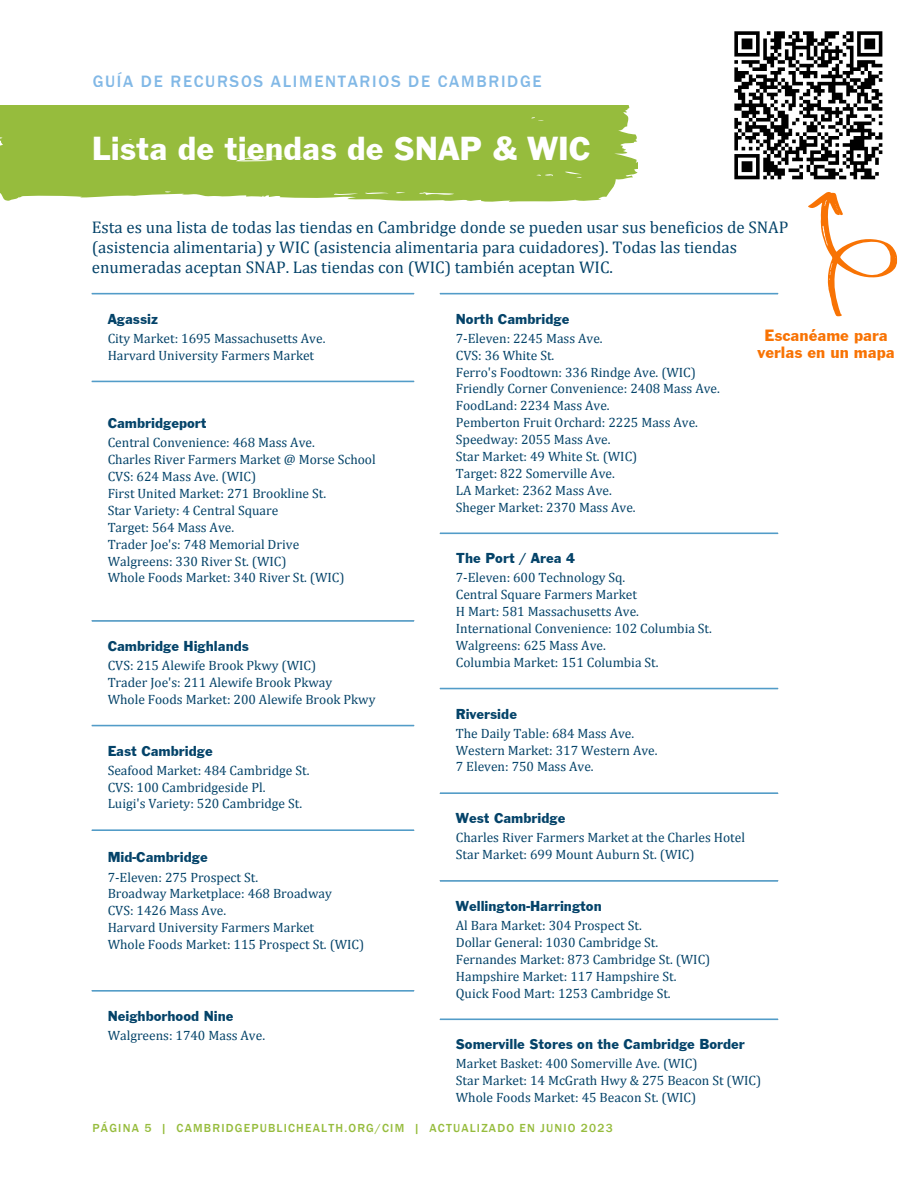
<style>
.page{position:relative;width:918px;height:1188px;background:#fff}
.page>*{position:absolute;margin:0;border:0;box-sizing:border-box;transform-origin:0 0}
.t1{font:34.65px "Franklin Gothic";color:#fff}
.t2{font:16.95px/20.2px "Cambria";color:#044369}
.t3{font:500 16.95px "Franklin Gothic";letter-spacing:.1em;color:#0070cd}
.t4{font:16.95px/16.2px "Franklin Gothic";color:#f87304;text-align:center}
.t5{font:15px "Franklin Gothic";color:#044369}
.t6{font:13.5px "Cambria";color:#044369}
.t7{font:500 12px "Franklin Gothic";letter-spacing:.1em;color:#96bc3d}
</style>
<div class="page">
<svg style="left:0;top:105px;width:638px;height:97px;background:#9cc049"></svg>
<svg style="left:92px;top:294px;width:322px;height:433px"></svg>
<hr style="left:92px;top:293px;width:322px;height:1px;background:#529cc8">
<hr style="left:92px;top:381px;width:322px;height:1px;background:#529cc8">
<hr style="left:92px;top:620px;width:322px;height:2px;background:#529cc8">
<hr style="left:92px;top:725px;width:322px;height:1px;background:#529cc8">
<hr style="left:92px;top:829px;width:322px;height:2px;background:#529cc8">
<hr style="left:92px;top:990px;width:322px;height:2px;background:#529cc8">
<svg style="left:440px;top:294px;width:338px;height:727px"></svg>
<hr style="left:440px;top:293px;width:338px;height:1px;background:#529cc8">
<hr style="left:440px;top:533px;width:338px;height:1px;background:#529cc8">
<hr style="left:440px;top:688px;width:338px;height:1px;background:#529cc8">
<hr style="left:440px;top:792px;width:338px;height:2px;background:#529cc8">
<hr style="left:440px;top:880px;width:338px;height:2px;background:#529cc8">
<hr style="left:440px;top:1019px;width:338px;height:1px;background:#529cc8">
<svg style="left:808px;top:192px;width:90px;height:125px"></svg>
<svg style="left:734px;top:31px;width:149px;height:149px"></svg>
<p class="t3" style="left:93px;top:71px;width:451px">GUÍA DE RECURSOS ALIMENTARIOS DE CAMBRIDGE</p>
<p class="t1" style="left:92px;top:136px;width:500px">Lista de tiendas de SNAP &amp; WIC</p>
<p class="t2" style="left:92px;top:216px;width:698px">Esta es una lista de todas las tiendas en Cambridge donde se pueden usar sus beneficios de SNAP (asistencia alimentaria) y WIC (asistencia alimentaria para cuidadores). Todas las tiendas enumeradas aceptan SNAP. Las tiendas con (WIC) también aceptan WIC.</p>
<p class="t5" style="left:108px;top:314px;width:52px">Agassiz</p>
<p class="t6" style="left:108px;top:330px;width:219px">City Market: 1695 Massachusetts Ave.</p>
<p class="t6" style="left:108px;top:347px;width:208px">Harvard University Farmers Market</p>
<p class="t5" style="left:456px;top:314px;width:115px">North Cambridge</p>
<p class="t6" style="left:456px;top:330px;width:148px">7-Eleven: 2245 Mass Ave.</p>
<p class="t6" style="left:456px;top:347px;width:100px">CVS: 36 White St.</p>
<p class="t6" style="left:456px;top:364px;width:242px">Ferro's Foodtown: 336 Rindge Ave. (WIC)</p>
<p class="t6" style="left:456px;top:381px;width:266px">Friendly Corner Convenience: 2408 Mass Ave.</p>
<p class="t6" style="left:456px;top:397px;width:155px">FoodLand: 2234 Mass Ave.</p>
<p class="t6" style="left:456px;top:414px;width:244px">Pemberton Fruit Orchard: 2225 Mass Ave.</p>
<p class="t6" style="left:456px;top:431px;width:156px">Speedway: 2055 Mass Ave.</p>
<p class="t6" style="left:456px;top:448px;width:183px">Star Market: 49 White St. (WIC)</p>
<p class="t6" style="left:456px;top:465px;width:161px">Target: 822 Somerville Ave.</p>
<p class="t6" style="left:456px;top:482px;width:158px">LA Market: 2362 Mass Ave.</p>
<p class="t6" style="left:456px;top:499px;width:181px">Sheger Market: 2370 Mass Ave.</p>
<p class="t5" style="left:456px;top:553px;width:121px">The Port / Area 4</p>
<p class="t6" style="left:456px;top:570px;width:171px">7-Eleven: 600 Technology Sq.</p>
<p class="t6" style="left:456px;top:586px;width:183px">Central Square Farmers Market</p>
<p class="t6" style="left:456px;top:603px;width:185px">H Mart: 581 Massachusetts Ave.</p>
<p class="t6" style="left:456px;top:620px;width:258px">International Convenience: 102 Columbia St.</p>
<p class="t6" style="left:456px;top:637px;width:151px">Walgreens: 625 Mass Ave.</p>
<p class="t6" style="left:456px;top:654px;width:204px">Columbia Market: 151 Columbia St.</p>
<p class="t4" style="left:758px;top:329px;width:139px">Escanéame para verlas en un mapa</p>
<p class="t5" style="left:108px;top:418px;width:100px">Cambridgeport</p>
<p class="t6" style="left:108px;top:435px;width:209px">Central Convenience: 468 Mass Ave.</p>
<p class="t6" style="left:108px;top:451px;width:270px">Charles River Farmers Market @ Morse School</p>
<p class="t6" style="left:108px;top:468px;width:150px">CVS: 624 Mass Ave. (WIC)</p>
<p class="t6" style="left:108px;top:485px;width:220px">First United Market: 271 Brookline St.</p>
<p class="t6" style="left:108px;top:502px;width:172px">Star Variety: 4 Central Square</p>
<p class="t6" style="left:108px;top:519px;width:128px">Target: 564 Mass Ave.</p>
<p class="t6" style="left:108px;top:536px;width:193px">Trader Joe's: 748 Memorial Drive</p>
<p class="t6" style="left:108px;top:553px;width:180px">Walgreens: 330 River St. (WIC)</p>
<p class="t6" style="left:108px;top:570px;width:238px">Whole Foods Market: 340 River St. (WIC)</p>
<p class="t5" style="left:108px;top:641px;width:143px">Cambridge Highlands</p>
<p class="t6" style="left:108px;top:657px;width:210px">CVS: 215 Alewife Brook Pkwy (WIC)</p>
<p class="t6" style="left:108px;top:674px;width:226px">Trader Joe's: 211 Alewife Brook Pkway</p>
<p class="t6" style="left:108px;top:691px;width:269px">Whole Foods Market: 200 Alewife Brook Pkwy</p>
<p class="t5" style="left:108px;top:745px;width:107px">East Cambridge</p>
<p class="t6" style="left:108px;top:762px;width:203px">Seafood Market: 484 Cambridge St.</p>
<p class="t6" style="left:108px;top:779px;width:159px">CVS: 100 Cambridgeside Pl.</p>
<p class="t6" style="left:108px;top:796px;width:196px">Luigi's Variety: 520 Cambridge St.</p>
<p class="t5" style="left:456px;top:708px;width:63px">Riverside</p>
<p class="t6" style="left:456px;top:725px;width:180px">The Daily Table: 684 Mass Ave.</p>
<p class="t6" style="left:456px;top:742px;width:203px">Western Market: 317 Western Ave.</p>
<p class="t6" style="left:456px;top:759px;width:139px">7 Eleven: 750 Mass Ave.</p>
<p class="t5" style="left:456px;top:813px;width:111px">West Cambridge</p>
<p class="t6" style="left:456px;top:829px;width:291px">Charles River Farmers Market at the Charles Hotel</p>
<p class="t6" style="left:456px;top:846px;width:240px">Star Market: 699 Mount Auburn St. (WIC)</p>
<p class="t5" style="left:456px;top:901px;width:148px">Wellington-Harrington</p>
<p class="t6" style="left:456px;top:917px;width:188px">Al Bara Market: 304 Prospect St.</p>
<p class="t6" style="left:456px;top:934px;width:204px">Dollar General: 1030 Cambridge St.</p>
<p class="t6" style="left:456px;top:951px;width:256px">Fernandes Market: 873 Cambridge St. (WIC)</p>
<p class="t6" style="left:456px;top:968px;width:222px">Hampshire Market: 117 Hampshire St.</p>
<p class="t6" style="left:456px;top:985px;width:216px">Quick Food Mart: 1253 Cambridge St.</p>
<p class="t5" style="left:456px;top:1039px;width:291px">Somerville Stores on the Cambridge Border</p>
<p class="t6" style="left:456px;top:1056px;width:243px">Market Basket: 400 Somerville Ave. (WIC)</p>
<p class="t6" style="left:456px;top:1072px;width:307px">Star Market: 14 McGrath Hwy &amp; 275 Beacon St (WIC)</p>
<p class="t6" style="left:456px;top:1089px;width:242px">Whole Foods Market: 45 Beacon St. (WIC)</p>
<p class="t7" style="left:93px;top:1121px;width:522px">PÁGINA 5 | CAMBRIDGEPUBLICHEALTH.ORG/CIM | ACTUALIZADO EN JUNIO 2023</p>
<p class="t5" style="left:108px;top:852px;width:102px">Mid-Cambridge</p>
<p class="t6" style="left:108px;top:869px;width:152px">7-Eleven: 275 Prospect St.</p>
<p class="t6" style="left:108px;top:886px;width:226px">Broadway Marketplace: 468 Broadway</p>
<p class="t6" style="left:108px;top:903px;width:120px">CVS: 1426 Mass Ave.</p>
<p class="t6" style="left:108px;top:919px;width:208px">Harvard University Farmers Market</p>
<p class="t6" style="left:108px;top:936px;width:258px">Whole Foods Market: 115 Prospect St. (WIC)</p>
<p class="t5" style="left:108px;top:1011px;width:127px">Neighborhood Nine</p>
<p class="t6" style="left:108px;top:1027px;width:159px">Walgreens: 1740 Mass Ave.</p>
</div>
